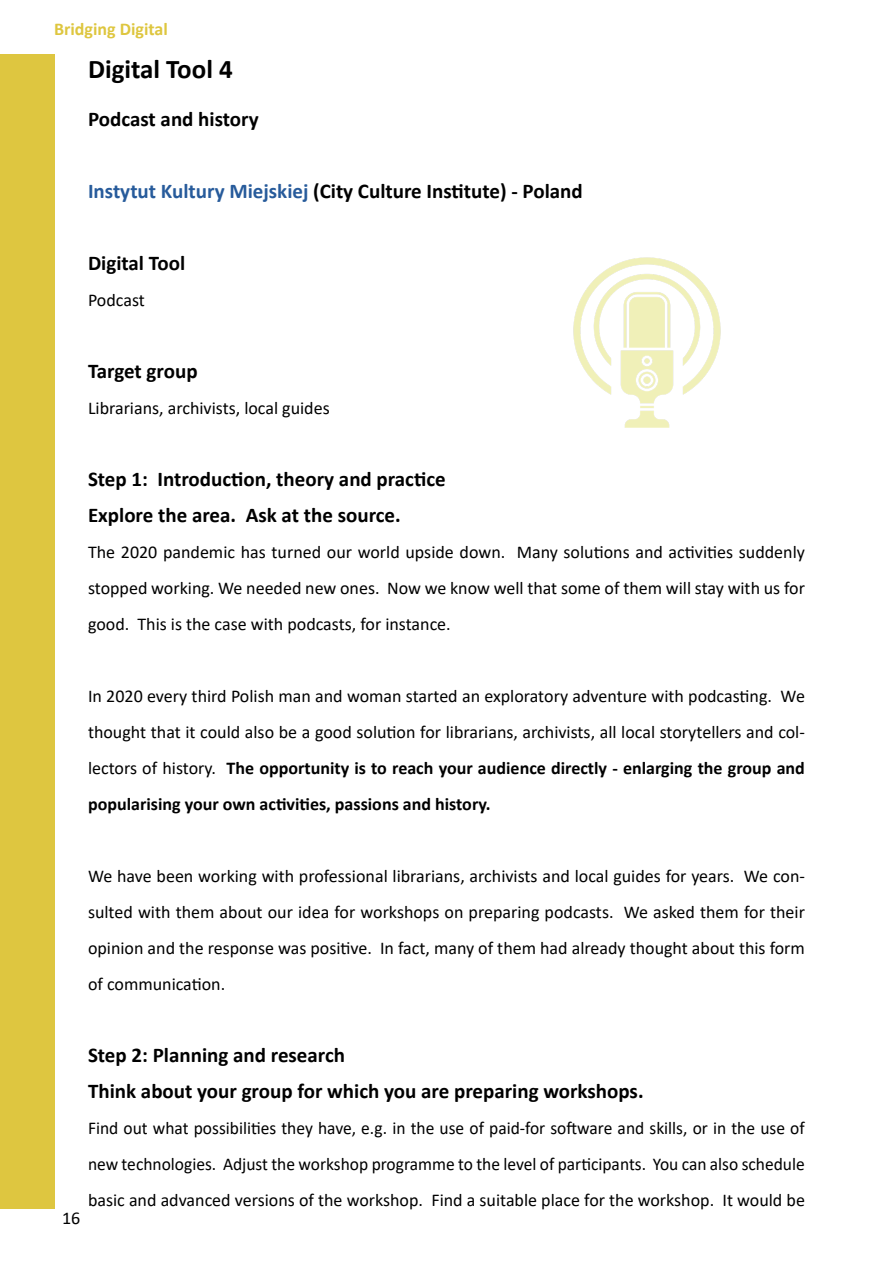
<style>
.page{position:relative;width:893px;height:1263px;background:#fff}
.page>*{position:absolute;margin:0;border:0;box-sizing:border-box;transform-origin:0 0}
.t1{font:700 27px "Calibri";color:#000}
.t2{font:700 21px/36px "Calibri";color:#000}
.t3{font:18px/36px "Calibri";color:#000;text-align:justify}
.t4{font:700 18px "Calibri";color:#dec63f}
.s1{color:#275b9b}
.s2{font-weight:700}
</style>
<div class="page">
<img style="left:573px;top:257px;width:148px;height:171px">
<div style="left:0;top:54px;width:54px;height:1155px;background:#dec640"></div>
<p class="t4" style="left:54px;top:16px;width:115px">Bridging Digital</p>
<h1 class="t1" style="left:88px;top:50px;width:146px">Digital Tool 4</h1>
<p class="t2" style="left:88px;top:101px;width:172px">Podcast and history</p>
<p class="t2" style="left:88px;top:173px;width:496px"><span class="s1">Instytut Kultury Miejskiej</span> (City Culture Institute) - Poland</p>
<p class="t2" style="left:88px;top:245px;width:99px">Digital Tool</p>
<p class="t3" style="left:88px;top:282px;width:58px">Podcast</p>
<p class="t2" style="left:88px;top:353px;width:111px">Target group</p>
<p class="t3" style="left:88px;top:390px;width:243px">Librarians, archivists, local guides</p>
<p class="t2" style="left:88px;top:461px;width:359px">Step 1: Introduction, theory and practice<br>Explore the area. Ask at the source.</p>
<p class="t3" style="left:88px;top:534px;width:718px">The 2020 pandemic has turned our world upside down. Many solutions and activities suddenly stopped working. We needed new ones. Now we know well that some of them will stay with us for good. This is the case with podcasts, for instance.</p>
<p class="t3" style="left:88px;top:678px;width:718px">In 2020 every third Polish man and woman started an exploratory adventure with podcasting. We thought that it could also be a good solution for librarians, archivists, all local storytellers and col&shy;lectors of history. <span class="s2">The opportunity is to reach your audience directly - enlarging the group and popularising your own activities, passions and history.</span></p>
<p class="t3" style="left:88px;top:858px;width:718px">We have been working with professional librarians, archivists and local guides for years. We con&shy;sulted with them about our idea for workshops on preparing podcasts. We asked them for their opinion and the response was positive. In fact, many of them had already thought about this form of communication.</p>
<p class="t3" style="left:62px;top:1200px;width:20px">16</p>
<p class="t2" style="left:88px;top:1037px;width:557px">Step 2: Planning and research<br>Think about your group for which you are preparing workshops.</p>
<p class="t3" style="left:88px;top:1110px;width:718px">Find out what possibilities they have, e.g. in the use of paid-for software and skills, or in the use of new technologies. Adjust the workshop programme to the level of participants. You can also schedule basic and advanced versions of the workshop. Find a suitable place for the workshop. It would be</p>
</div>
